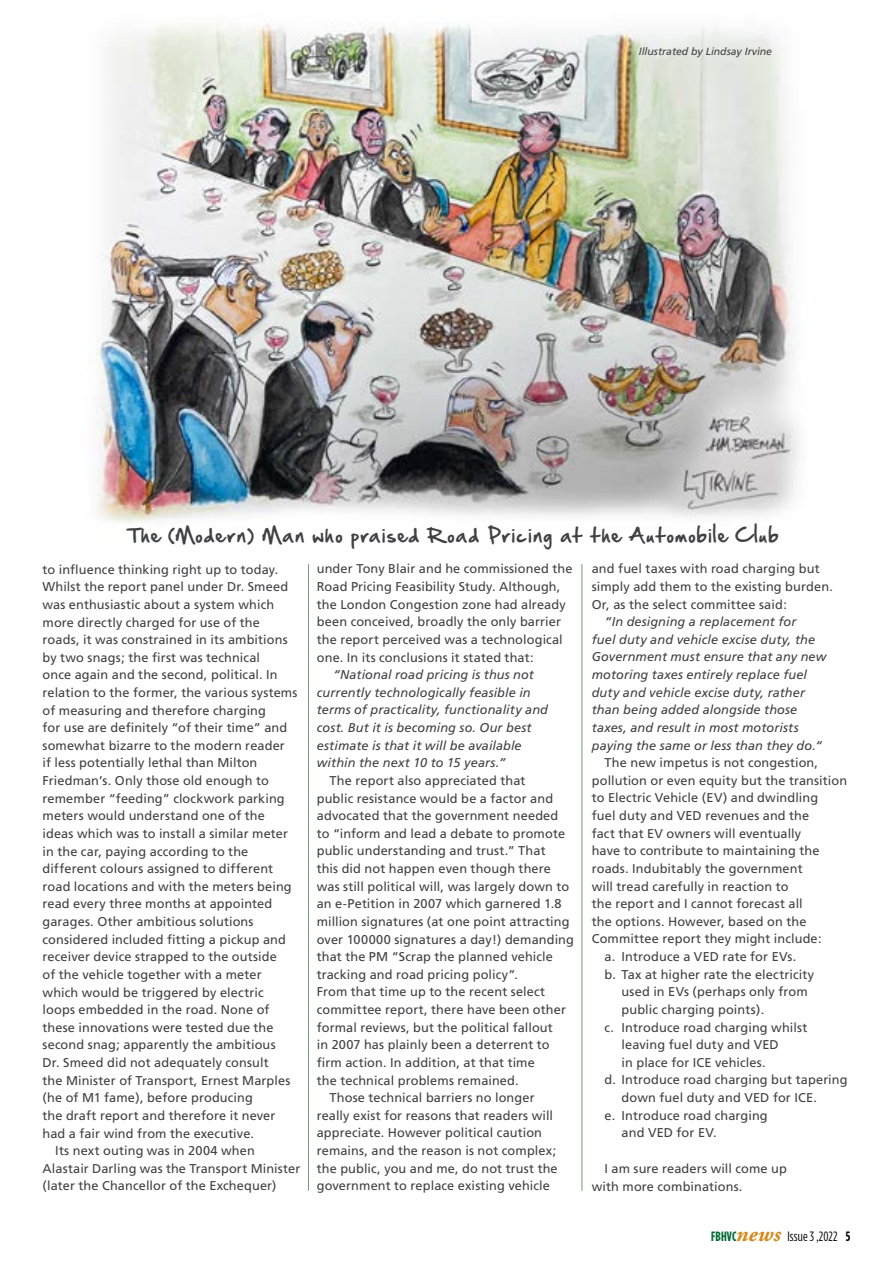
<style>
.page{position:relative;width:893px;height:1263px;background:#fff}
.page>*{position:absolute;margin:0;border:0;box-sizing:border-box;transform-origin:0 0}
.t1{font:17.25px "Handof Sean";letter-spacing:.095em;color:#414042}
.t2{font:13.5px "Gotham Condensed";letter-spacing:.01em;color:#000}
.t3{font:12.75px/17.5px "Frutiger";letter-spacing:.01em;color:#414042}
.t4{font:italic 12.75px/17.5px "Frutiger";letter-spacing:.01em;color:#414042}
.t5{font:italic 10.5px "Frutiger";color:#414042}
.s1{font-weight:700;color:#036936}
.s2{font-family:"Adobe Garamond Pro";font-weight:700;font-style:italic;font-size:22.5px;color:#d4891c}
.s3{font-weight:700}
</style>
<div class="page">
<img style="left:96px;top:23px;width:703px;height:501px">
<hr style="left:308px;top:564px;width:1px;height:627px;background:#6f987e">
<hr style="left:582px;top:564px;width:1px;height:627px;background:#6f987e">
<p class="t5" style="left:639px;top:45px;width:135px">Illustrated by Lindsay Irvine</p>
<h1 class="t1" style="left:127px;top:523px;width:653px">The (Modern) Man who praised Road Pricing at the Automobile C lub</h1>
<p class="t3" style="left:43px;top:560px;width:237px">to influence thinking right up to today.</p>
<p class="t3" style="left:43px;top:578px;width:247px">Whilst the report panel under Dr. Smeed</p>
<p class="t3" style="left:43px;top:596px;width:233px">was enthusiastic about a system which</p>
<p class="t3" style="left:43px;top:613px;width:219px">more directly charged for use of the</p>
<p class="t3" style="left:43px;top:631px;width:247px">roads, it was constrained in its ambitions</p>
<p class="t3" style="left:43px;top:649px;width:219px">by two snags; the first was technical</p>
<p class="t3" style="left:43px;top:666px;width:237px">once again and the second, political. In</p>
<p class="t3" style="left:43px;top:684px;width:256px">relation to the former, the various systems</p>
<p class="t3" style="left:43px;top:701px;width:225px">of measuring and therefore charging</p>
<p class="t3" style="left:43px;top:719px;width:246px">for use are definitely “of their time” and</p>
<p class="t3" style="left:43px;top:737px;width:244px">somewhat bizarre to the modern reader</p>
<p class="t3" style="left:43px;top:754px;width:216px">if less potentially lethal than Milton</p>
<p class="t3" style="left:43px;top:772px;width:228px">Friedman’s. Only those old enough to</p>
<p class="t3" style="left:43px;top:789px;width:244px">remember “feeding” clockwork parking</p>
<p class="t3" style="left:43px;top:807px;width:224px">meters would understand one of the</p>
<p class="t3" style="left:43px;top:825px;width:247px">ideas which was to install a similar meter</p>
<p class="t3" style="left:43px;top:842px;width:207px">in the car, paying according to the</p>
<p class="t3" style="left:43px;top:860px;width:232px">different colours assigned to different</p>
<p class="t3" style="left:43px;top:878px;width:251px">road locations and with the meters being</p>
<p class="t3" style="left:43px;top:895px;width:231px">read every three months at appointed</p>
<p class="t3" style="left:43px;top:913px;width:213px">garages. Other ambitious solutions</p>
<p class="t3" style="left:43px;top:930px;width:245px">considered included fitting a pickup and</p>
<p class="t3" style="left:43px;top:948px;width:236px">receiver device strapped to the outside</p>
<p class="t3" style="left:43px;top:966px;width:221px">of the vehicle together with a meter</p>
<p class="t3" style="left:43px;top:983px;width:223px">which would be triggered by electric</p>
<p class="t3" style="left:43px;top:1001px;width:228px">loops embedded in the road. None of</p>
<p class="t3" style="left:43px;top:1019px;width:233px">these innovations were tested due the</p>
<p class="t3" style="left:43px;top:1036px;width:235px">second snag; apparently the ambitious</p>
<p class="t3" style="left:43px;top:1054px;width:228px">Dr. Smeed did not adequately consult</p>
<p class="t3" style="left:43px;top:1071px;width:249px">the Minister of Transport, Ernest Marples</p>
<p class="t3" style="left:43px;top:1089px;width:212px">(he of M1 fame), before producing</p>
<p class="t3" style="left:43px;top:1107px;width:234px">the draft report and therefore it never</p>
<p class="t3" style="left:43px;top:1124px;width:213px">had a fair wind from the executive.</p>
<p class="t3" style="left:55px;top:1142px;width:201px">Its next outing was in 2004 when</p>
<p class="t3" style="left:43px;top:1160px;width:259px">Alastair Darling was the Transport Minister</p>
<p class="t3" style="left:43px;top:1177px;width:235px">(later the Chancellor of the Exchequer)</p>
<p class="t3" style="left:317px;top:560px;width:257px">under Tony Blair and he commissioned the Road Pricing Feasibility Study. Although, the London Congestion zone had already been conceived, broadly the only barrier the report perceived was a technological one. In its conclusions it stated that:</p>
<p class="t4" style="left:317px;top:666px;width:233px;text-indent:16px">“National road pricing is thus not currently technologically feasible in terms of practicality, functionality and cost. But it is becoming so. Our best estimate is that it will be available within the next 10 to 15 years.”</p>
<p class="t3" style="left:330px;top:772px;width:197px">The report also appreciated that</p>
<p class="t3" style="left:317px;top:789px;width:238px">public resistance would be a factor and</p>
<p class="t3" style="left:317px;top:807px;width:243px">advocated that the government needed</p>
<p class="t3" style="left:317px;top:825px;width:250px">to “inform and lead a debate to promote</p>
<p class="t3" style="left:317px;top:842px;width:230px">public understanding and trust.” That</p>
<p class="t3" style="left:317px;top:860px;width:236px">this did not happen even though there</p>
<p class="t3" style="left:317px;top:877px;width:254px">was still political will, was largely down to</p>
<p class="t3" style="left:317px;top:895px;width:246px">an e-Petition in 2007 which garnered 1.8</p>
<p class="t3" style="left:317px;top:913px;width:254px">million signatures (at one point attracting</p>
<p class="t3" style="left:317px;top:930px;width:259px">over 100000 signatures a day!) demanding</p>
<p class="t3" style="left:317px;top:948px;width:238px">that the PM “Scrap the planned vehicle</p>
<p class="t3" style="left:317px;top:966px;width:203px">tracking and road pricing policy”.</p>
<p class="t3" style="left:317px;top:983px;width:230px">From that time up to the recent select</p>
<p class="t3" style="left:317px;top:1001px;width:251px">committee report, there have been other</p>
<p class="t3" style="left:317px;top:1018px;width:238px">formal reviews, but the political fallout</p>
<p class="t3" style="left:317px;top:1036px;width:234px">in 2007 has plainly been a deterrent to</p>
<p class="t3" style="left:317px;top:1054px;width:220px">firm action. In addition, at that time</p>
<p class="t3" style="left:317px;top:1071px;width:203px">the technical problems remained.</p>
<p class="t3" style="left:330px;top:1089px;width:207px">Those technical barriers no longer</p>
<p class="t3" style="left:317px;top:1107px;width:238px">really exist for reasons that readers will</p>
<p class="t3" style="left:317px;top:1124px;width:227px">appreciate. However political caution</p>
<p class="t3" style="left:317px;top:1142px;width:241px">remains, and the reason is not complex;</p>
<p class="t3" style="left:317px;top:1159px;width:242px">the public, you and me, do not trust the</p>
<p class="t3" style="left:317px;top:1177px;width:235px">government to replace existing vehicle</p>
<p class="t3" style="left:592px;top:560px;width:243px">and fuel taxes with road charging but simply add them to the existing burden.<br>Or, as the select committee said:</p>
<p class="t4" style="left:592px;top:613px;width:236px;text-indent:13px">“In designing a replacement for<br>fuel duty and vehicle excise duty, the Government must ensure that any new motoring taxes entirely replace fuel duty and vehicle excise duty, rather than being added alongside those taxes, and result in most motorists paying the same or less than they do.“</p>
<p class="t3" style="left:604px;top:754px;width:215px">The new impetus is not congestion,</p>
<p class="t3" style="left:592px;top:772px;width:257px">pollution or even equity but the transition</p>
<p class="t3" style="left:592px;top:789px;width:228px">to Electric Vehicle (EV) and dwindling</p>
<p class="t3" style="left:592px;top:807px;width:219px">fuel duty and VED revenues and the</p>
<p class="t3" style="left:592px;top:824px;width:211px">fact that EV owners will eventually</p>
<p class="t3" style="left:592px;top:842px;width:229px">have to contribute to maintaining the</p>
<p class="t3" style="left:592px;top:860px;width:212px">roads. Indubitably the government</p>
<p class="t3" style="left:592px;top:877px;width:198px">will tread carefully in reaction to</p>
<p class="t3" style="left:592px;top:895px;width:212px">the report and I cannot forecast all</p>
<p class="t3" style="left:592px;top:913px;width:216px">the options. However, based on the</p>
<p class="t3" style="left:592px;top:930px;width:231px">Committee report they might include:</p>
<p class="t3" style="left:604px;top:948px;width:193px">a. Introduce a VED rate for EVs.</p>
<p class="t3" style="left:604px;top:965px;width:211px">b. Tax at higher rate the electricity</p>
<p class="t3" style="left:621px;top:983px;width:188px">used in EVs (perhaps only from</p>
<p class="t3" style="left:621px;top:1001px;width:144px">public charging points).</p>
<p class="t3" style="left:604px;top:1018px;width:204px">c. Introduce road charging whilst</p>
<p class="t3" style="left:621px;top:1036px;width:159px">leaving fuel duty and VED</p>
<p class="t3" style="left:621px;top:1053px;width:146px">in place for ICE vehicles.</p>
<p class="t3" style="left:604px;top:1071px;width:245px">d. Introduce road charging but tapering</p>
<p class="t3" style="left:621px;top:1089px;width:197px">down fuel duty and VED for ICE.</p>
<p class="t3" style="left:604px;top:1106px;width:165px">e. Introduce road charging</p>
<p class="t3" style="left:621px;top:1124px;width:97px">and VED for EV.</p>
<p class="t3" style="left:592px;top:1159px;width:197px;line-height:18px;text-indent:13px">I am sure readers will come up with more combinations.</p>
<p class="t2" style="left:711px;top:1228px;width:141px"><span class="s1">FBHVC</span><span class="s2">news</span> Issue 3 ,2022 <span class="s3">5</span></p>
</div>
